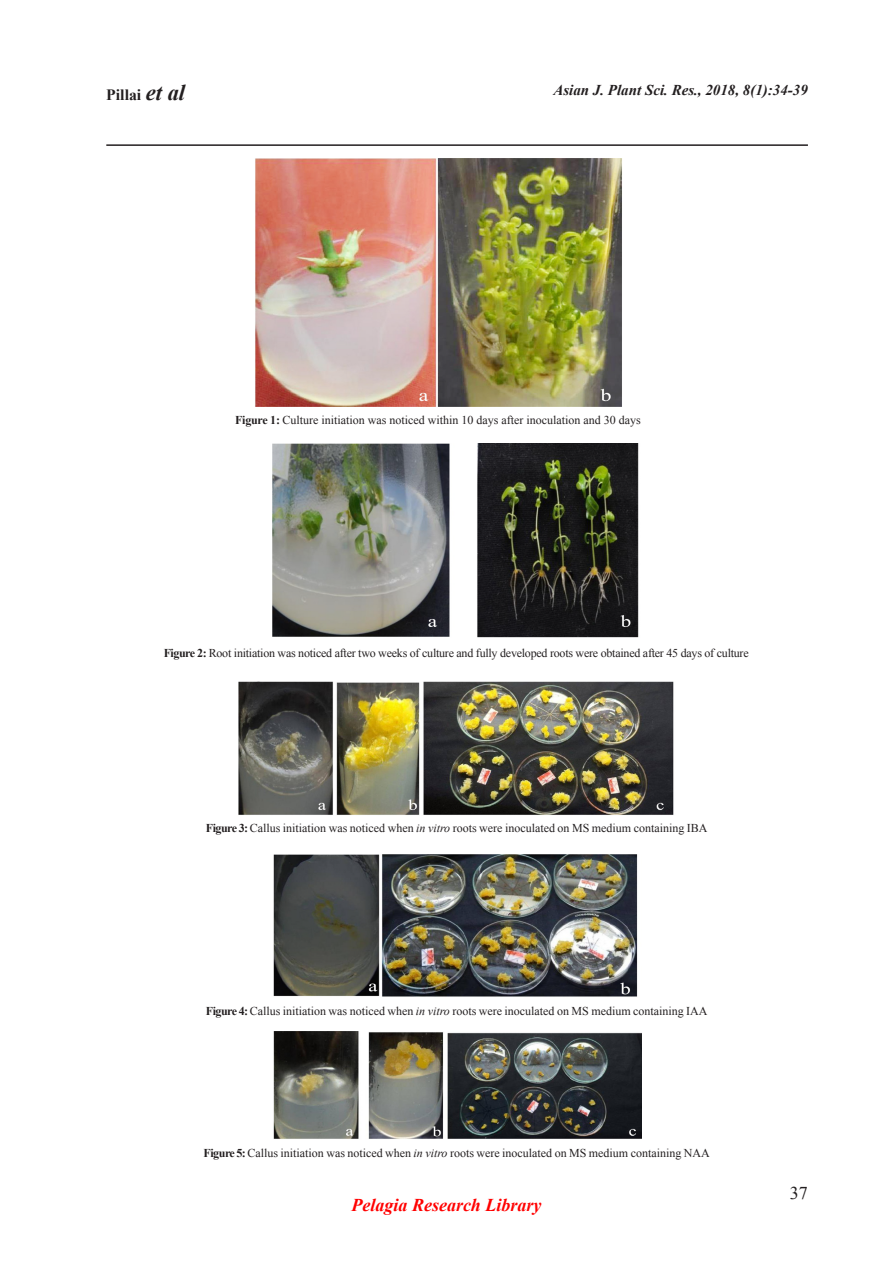
<style>
.page{position:relative;width:893px;height:1263px;background:#fff}
.page>*{position:absolute;margin:0;border:0;box-sizing:border-box;transform-origin:0 0}
.t1{font:italic 700 18px "Times New Roman";color:#f00}
.t2{font:18px "Times New Roman";color:#231f20}
.t3{font:700 15.75px "Times New Roman";color:#231f20}
.t4{font:italic 700 15px "Times New Roman";color:#231f20}
.citation{font:12px "Times New Roman";color:#231f20}
.citation-2{font:12px "Times New Roman";letter-spacing:-.02em;color:#231f20}
.s1{font-style:italic;font-size:22.5px}
.s2{font-weight:700}
.s3{font-style:italic}
</style>
<div class="page">
<hr style="left:106px;top:144px;width:702px;height:2px;background:#231f20">
<img style="left:255px;top:158px;width:367px;height:249px">
<img style="left:273px;top:443px;width:366px;height:195px">
<img style="left:273px;top:854px;width:365px;height:143px">
<img style="left:273px;top:1031px;width:368px;height:108px">
<img style="left:239px;top:681px;width:435px;height:134px">
<h2 class="t3" style="left:106px;top:84px;width:80px">Pillai <span class="s1">et al</span></h2>
<p class="t4" style="left:553px;top:80px;width:256px">Asian J. Plant Sci. Res., 2018, 8(1):34-39</p>
<p class="citation" style="left:235px;top:411px;width:407px"><span class="s2">Figure 1:</span> Culture initiation was noticed within 10 days after inoculation and 30 days</p>
<p class="citation-2" style="left:164px;top:645px;width:586px"><span class="s2">Figure 2:</span> Root initiation was noticed after two weeks of culture and fully developed roots were obtained after 45 days of culture</p>
<p class="citation" style="left:206px;top:820px;width:503px"><span class="s2">Figure 3:</span> Callus initiation was noticed when <span class="s3">in vitro</span> roots were inoculated on MS medium containing IBA</p>
<p class="citation" style="left:206px;top:1002px;width:503px"><span class="s2">Figure 4:</span> Callus initiation was noticed when <span class="s3">in vitro</span> roots were inoculated on MS medium containing IAA</p>
<p class="citation" style="left:204px;top:1144px;width:508px"><span class="s2">Figure 5:</span> Callus initiation was noticed when <span class="s3">in vitro</span> roots were inoculated on MS medium containing NAA</p>
<h1 class="t1" style="left:351px;top:1193px;width:191px">Pelagia Research Library</h1>
<h1 class="t2" style="left:790px;top:1181px;width:19px">37</h1>
</div>
